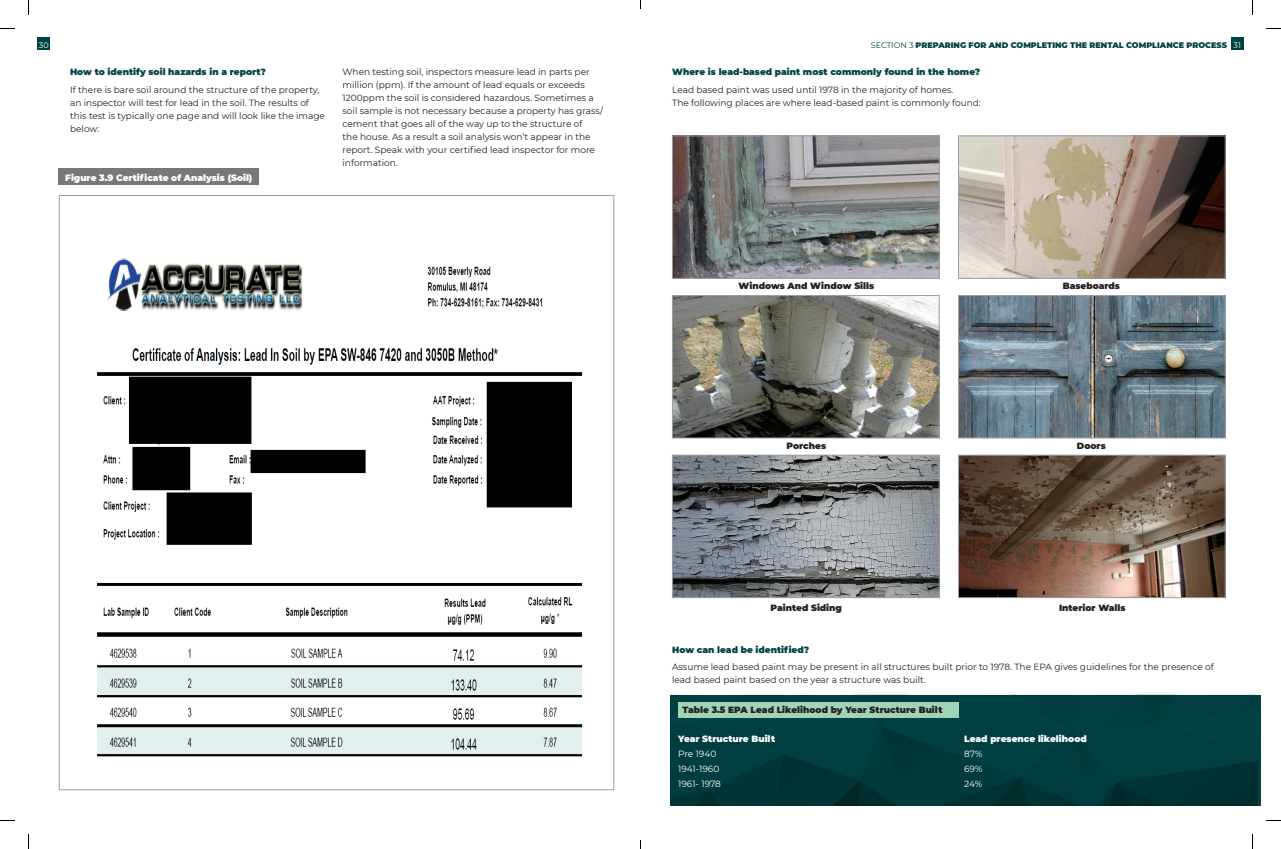
<style>
.page{position:relative;width:1281px;height:849px;background:#fff}
.page>*{position:absolute;margin:0;border:0;box-sizing:border-box;transform-origin:0 0}
.t1{font:9px/13px "Montserrat";color:#231f20}
.t2{font:900 9px "Montserrat";color:#231f20}
.t3{font:900 9px "Montserrat";color:#004345}
.t4{font:900 9px "Montserrat";color:#fff}
.t5{font:9px "Montserrat";color:#fff}
.t6{font:900 8px "Montserrat";color:#004345}
.t7{font:8px "Montserrat";color:#fff}
.s1{font-weight:400}
.s2{font-weight:400;color:#fff}
</style>
<div class="page">
<div style="left:38px;top:38px;width:12px;height:12px;background:#004345"></div>
<div style="left:1231px;top:38px;width:13px;height:12px;background:#004345"></div>
<img style="left:674px;top:137px;width:264px;height:140px">
<div style="left:672px;top:135px;width:268px;height:144px;border:1px solid #9d9fa2"></div>
<img style="left:674px;top:297px;width:264px;height:139px">
<div style="left:672px;top:295px;width:268px;height:143px;border:1px solid #9d9fa2"></div>
<img style="left:674px;top:457px;width:264px;height:139px">
<div style="left:672px;top:455px;width:268px;height:143px;border:1px solid #9d9fa2"></div>
<img style="left:960px;top:137px;width:264px;height:140px">
<div style="left:958px;top:135px;width:268px;height:144px;border:1px solid #9d9fa2"></div>
<img style="left:960px;top:297px;width:264px;height:139px">
<div style="left:958px;top:295px;width:268px;height:143px;border:1px solid #9d9fa2"></div>
<img style="left:960px;top:457px;width:264px;height:139px">
<div style="left:958px;top:455px;width:268px;height:143px;border:1px solid #9d9fa2"></div>
<img style="left:670px;top:695px;width:588px;height:111px">
<div style="left:678px;top:702px;width:280px;height:16px;background:#9fd4b4"></div>
<img style="left:97px;top:258px;width:486px;height:499px">
<div style="left:59px;top:168px;width:200px;height:17px;background:#76787b"></div>
<svg style="left:0;top:28px;width:15px;height:1px"></svg>
<svg style="left:1266px;top:28px;width:15px;height:1px"></svg>
<svg style="left:0;top:820px;width:15px;height:1px"></svg>
<svg style="left:1266px;top:820px;width:15px;height:1px"></svg>
<svg style="left:28px;top:0;width:1px;height:15px"></svg>
<svg style="left:28px;top:834px;width:1px;height:15px"></svg>
<svg style="left:1252px;top:0;width:1px;height:15px"></svg>
<svg style="left:1252px;top:834px;width:1px;height:15px"></svg>
<p class="t7" style="left:39px;top:39px;width:11px">30</p>
<p class="t6" style="left:871px;top:39px;width:372px"><span class="s1">SECTION 3</span> PREPARING FOR AND COMPLETING THE RENTAL COMPLIANCE PROCESS <span class="s2">31</span></p>
<p class="t3" style="left:672px;top:65px;width:310px">Where is lead-based paint most commonly found in the home?</p>
<p class="t1" style="left:672px;top:83px;width:310px">Lead based paint was used until 1978 in the majority of homes.<br>The following places are where lead-based paint is commonly found:</p>
<p class="t3" style="left:70px;top:65px;width:197px">How to identify soil hazards in a report?</p>
<p class="t1" style="left:70px;top:83px;width:256px">If there is bare soil around the structure of the property, an inspector will test for lead in the soil. The results of this test is typically one page and will look like the image below:</p>
<p class="t1" style="left:343px;top:65px;width:262px">When testing soil, inspectors measure lead in parts per million (ppm). If the amount of lead equals or exceeds 1200ppm the soil is considered hazardous. Sometimes a soil sample is not necessary because a property has grass/ cement that goes all of the way up to the structure of<br>the house. As a result a soil analysis won’t appear in the report. Speak with your certified lead inspector for more information.</p>
<p class="t4" style="left:65px;top:171px;width:189px">Figure 3.9 Certificate of Analysis (Soil)</p>
<p class="t2" style="left:739px;top:279px;width:137px">Windows And Window Sills</p>
<p class="t2" style="left:1063px;top:279px;width:59px">Baseboards</p>
<p class="t2" style="left:787px;top:439px;width:41px">Porches</p>
<p class="t2" style="left:1077px;top:439px;width:30px">Doors</p>
<p class="t2" style="left:771px;top:601px;width:73px">Painted Siding</p>
<p class="t2" style="left:1059px;top:601px;width:68px">Interior Walls</p>
<p class="t3" style="left:672px;top:643px;width:139px">How can lead be identified?</p>
<p class="t1" style="left:672px;top:660px;width:543px">Assume lead based paint may be present in all structures built prior to 1978. The EPA gives guidelines for the presence of lead based paint based on the year a structure was built.</p>
<p class="t2" style="left:682px;top:703px;width:262px">Table 3.5 EPA Lead Likelihood by Year Structure Built</p>
<p class="t4" style="left:678px;top:732px;width:99px">Year Structure Built</p>
<p class="t4" style="left:964px;top:732px;width:124px">Lead presence likelihood</p>
<p class="t5" style="left:678px;top:748px;width:40px">Pre 1940</p>
<p class="t5" style="left:964px;top:748px;width:20px">87%</p>
<p class="t5" style="left:678px;top:763px;width:43px">1941-1960</p>
<p class="t5" style="left:964px;top:763px;width:20px">69%</p>
<p class="t5" style="left:678px;top:778px;width:44px">1961- 1978</p>
<p class="t5" style="left:964px;top:778px;width:20px">24%</p>
</div>
